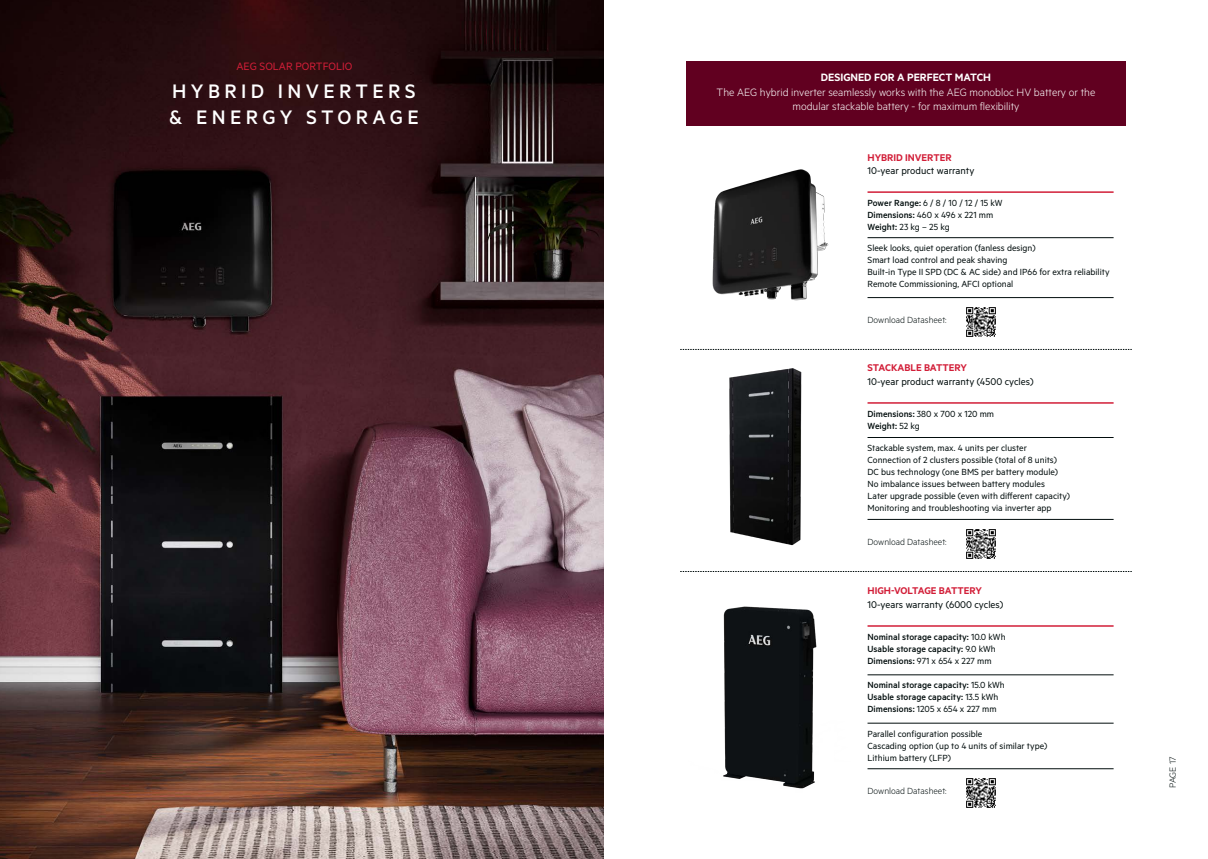
<style>
.page{position:relative;width:1208px;height:859px;background:#fff}
.page>*{position:absolute;margin:0;border:0;box-sizing:border-box;transform-origin:0 0}
.t1{font:500 22px "Metric";letter-spacing:.2em;color:#fff}
.t2{font:300 12px/14.4px "Metric";color:#fff;text-align:center}
.t3{font:600 12px "Metric";color:#fff}
.t4{font:12px "Metric";color:#d21e38}
.t5{font:11px/13.2px "Metric";color:#020d0d}
.t6{font:10px "Metric";color:#020d0d}
.t7{font:500 10px "Metric";color:#020d0d}
.Footer_2__White{font:300 10px "Metric";color:#020d0d}
.s1{font-weight:600;color:#d21e38}
.s2{font-weight:500}
.s3{font-weight:400}
</style>
<div class="page">
<img style="left:0;top:0;width:604px;height:859px">
<div style="left:686px;top:61px;width:439px;height:64px;background:#610020"></div>
<img style="left:712px;top:169px;width:117px;height:132px">
<img style="left:729px;top:368px;width:73px;height:178px">
<img style="left:723px;top:606px;width:94px;height:183px">
<hr style="left:867px;top:191px;width:246px;height:2px;background:#d21e38">
<hr style="left:867px;top:402px;width:246px;height:2px;background:#d21e38">
<hr style="left:867px;top:625px;width:246px;height:2px;background:#d21e38">
<hr style="left:867px;top:237px;width:246px;height:1px;background:#020d0d">
<hr style="left:867px;top:437px;width:246px;height:1px;background:#020d0d">
<hr style="left:867px;top:675px;width:246px;height:1px;background:#020d0d">
<hr style="left:867px;top:723px;width:246px;height:1px;background:#020d0d">
<hr style="left:867px;top:297px;width:246px;height:1px;background:#020d0d">
<hr style="left:867px;top:519px;width:246px;height:1px;background:#020d0d">
<hr style="left:867px;top:768px;width:246px;height:1px;background:#020d0d">
<img style="left:966px;top:307px;width:30px;height:30px">
<img style="left:966px;top:529px;width:30px;height:30px">
<img style="left:966px;top:778px;width:30px;height:30px">
<svg style="left:680px;top:349px;width:451px;height:1px"></svg>
<svg style="left:680px;top:571px;width:451px;height:1px"></svg>
<p class="t4" style="left:236px;top:59px;width:117px">AEG SOLAR PORTFOLIO</p>
<p class="t1" style="left:172px;top:78px;width:245px">HYBRID INVERTERS</p>
<p class="t1" style="left:169px;top:105px;width:251px">&amp; ENERGY STORAGE</p>
<p class="t3" style="left:821px;top:70px;width:172px">DESIGNED FOR A PERFECT MATCH</p>
<p class="t2" style="left:716px;top:84px;width:380px">The AEG hybrid inverter seamlessly works with the AEG monobloc HV battery or the modular stackable battery - for maximum flexibility</p>
<p class="t5" style="left:867px;top:150px;width:108px"><span class="s1">HYBRID INVERTER<br></span>10-year product warranty</p>
<p class="t6" style="left:867px;top:197px;width:136px"><span class="s2">Power Range:</span> 6 / 8 / 10 / 12 / 15 kW</p>
<p class="t6" style="left:867px;top:209px;width:127px"><span class="s2">Dimensions:</span> 460 x 496 x 221 mm</p>
<p class="t6" style="left:867px;top:221px;width:84px"><span class="s2">Weight:</span> 23 kg – 25 kg</p>
<p class="t6" style="left:867px;top:242px;width:170px">Sleek looks, quiet operation (fanless design)</p>
<p class="t6" style="left:867px;top:254px;width:141px">Smart load control and peak shaving</p>
<p class="t6" style="left:867px;top:266px;width:243px">Built-in Type II SPD (DC &amp; AC side) and IP66 for extra reliability</p>
<p class="t6" style="left:867px;top:278px;width:147px">Remote Commissioning, AFCI optional</p>
<p class="Footer_2__White" style="left:867px;top:314px;width:81px">Download Datasheet:</p>
<p class="t5" style="left:867px;top:361px;width:168px"><span class="s1">STACKABLE BATTERY<br></span>10-year product warranty (4500 cycles)</p>
<p class="t6" style="left:867px;top:408px;width:128px"><span class="s2">Dimensions:</span> 380 x 700 x 120 mm</p>
<p class="t7" style="left:867px;top:420px;width:54px">Weight: <span class="s3">52 kg</span></p>
<p class="t6" style="left:867px;top:442px;width:161px">Stackable system, max. 4 units per cluster</p>
<p class="t6" style="left:867px;top:454px;width:191px">Connection of 2 clusters possible (total of 8 units)</p>
<p class="t6" style="left:867px;top:466px;width:192px">DC bus technology (one BMS per battery module)</p>
<p class="t6" style="left:867px;top:478px;width:179px">No imbalance issues between battery modules</p>
<p class="t6" style="left:867px;top:490px;width:204px">Later upgrade possible (even with different capacity)</p>
<p class="t6" style="left:867px;top:502px;width:186px">Monitoring and troubleshooting via inverter app</p>
<p class="Footer_2__White" style="left:867px;top:536px;width:81px">Download Datasheet:</p>
<p class="t5" style="left:867px;top:584px;width:137px"><span class="s1">HIGH-VOLTAGE BATTERY<br></span>10-years warranty (6000 cycles)</p>
<p class="t7" style="left:867px;top:631px;width:139px">Nominal storage capacity: <span class="s3">10.0 kWh</span></p>
<p class="t7" style="left:867px;top:643px;width:130px">Usable storage capacity: <span class="s3">9.0 kWh</span></p>
<p class="t6" style="left:867px;top:655px;width:126px"><span class="s2">Dimensions:</span> 971 x 654 x 227 mm</p>
<p class="t7" style="left:867px;top:679px;width:139px">Nominal storage capacity: <span class="s3">15.0 kWh</span></p>
<p class="t7" style="left:867px;top:691px;width:132px">Usable storage capacity: <span class="s3">13.5 kWh</span></p>
<p class="t6" style="left:867px;top:703px;width:131px"><span class="s2">Dimensions:</span> 1205 x 654 x 227 mm</p>
<p class="t6" style="left:867px;top:728px;width:116px">Parallel configuration possible</p>
<p class="t6" style="left:867px;top:740px;width:181px">Cascading option (up to 4 units of similar type)</p>
<p class="t6" style="left:867px;top:752px;width:85px">Lithium battery (LFP)</p>
<p class="Footer_2__White" style="left:867px;top:785px;width:81px">Download Datasheet:</p>
<p class="Footer_2__White" style="left:1167px;top:788px;width:33px;rotate:-90deg">PAGE 17</p>
</div>
